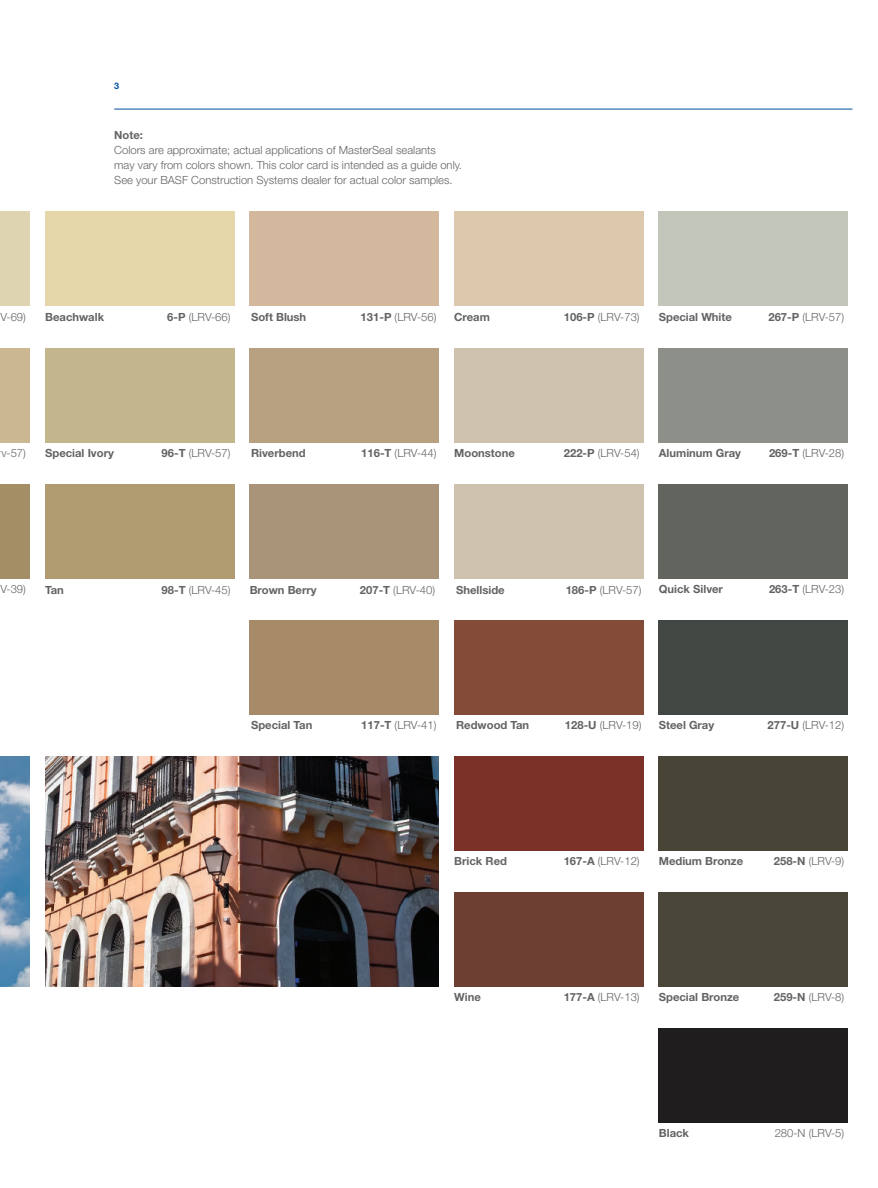
<style>
.page{position:relative;width:878px;height:1188px;background:#fff}
.page>*{position:absolute;margin:0;border:0;box-sizing:border-box;transform-origin:0 0}
.t1{font:300 11.25px/15px "Helvetica Neue LT Std";color:#636366}
.t2{font:700 11.25px "Helvetica Neue LT Std";color:#636366}
.t3{font:700 9px "Helvetica Neue LT Std";color:#01509f}
.s1{font-weight:700}
</style>
<div class="page">
<div style="left:0;top:212px;width:30px;height:94px;background:#dfd4b1"></div>
<div style="left:0;top:348px;width:30px;height:94px;background:#cbb792"></div>
<div style="left:0;top:484px;width:30px;height:94px;background:#a48e65"></div>
<div style="left:45px;top:212px;width:189px;height:94px;background:#e6d7aa"></div>
<div style="left:45px;top:348px;width:189px;height:94px;background:#c3b58c"></div>
<div style="left:45px;top:484px;width:189px;height:94px;background:#b19c71"></div>
<div style="left:250px;top:212px;width:189px;height:94px;background:#d3b89d"></div>
<div style="left:250px;top:348px;width:189px;height:94px;background:#b7a181"></div>
<div style="left:250px;top:484px;width:189px;height:94px;background:#a99379"></div>
<div style="left:250px;top:620px;width:189px;height:94px;background:#a78a68"></div>
<div style="left:454px;top:212px;width:189px;height:94px;background:#dcc8ac"></div>
<div style="left:454px;top:348px;width:189px;height:94px;background:#cec2af"></div>
<div style="left:454px;top:484px;width:189px;height:94px;background:#cec2af"></div>
<div style="left:454px;top:620px;width:189px;height:94px;background:#854b39"></div>
<div style="left:454px;top:756px;width:189px;height:94px;background:#7c3128"></div>
<div style="left:454px;top:892px;width:189px;height:95px;background:#6d3f33"></div>
<div style="left:658px;top:212px;width:189px;height:94px;background:#c1c5ba"></div>
<div style="left:658px;top:348px;width:189px;height:94px;background:#8c9088"></div>
<div style="left:658px;top:484px;width:189px;height:94px;background:#61655e"></div>
<div style="left:658px;top:620px;width:189px;height:94px;background:#424744"></div>
<div style="left:658px;top:756px;width:189px;height:94px;background:#484436"></div>
<div style="left:658px;top:892px;width:189px;height:95px;background:#494538"></div>
<div style="left:658px;top:1028px;width:189px;height:95px;background:#201d1e"></div>
<img style="left:0;top:756px;width:30px;height:231px">
<img style="left:45px;top:756px;width:394px;height:231px">
<hr style="left:114px;top:109px;width:738px;height:1px;background:#01509f">
<p class="t3" style="left:114px;top:80px;width:7px">3</p>
<p class="t2" style="left:114px;top:128px;width:30px">Note:</p>
<p class="t1" style="left:114px;top:142px;width:349px">Colors are approximate; actual applications of MasterSeal sealants<br>may vary from colors shown. This color card is intended as a guide only.<br>See your BASF Construction Systems dealer for actual color samples.</p>
<p class="t1" style="left:1px;top:309px;width:27px">V-69)</p>
<p class="t2" style="left:45px;top:310px;width:60px">Beachwalk</p>
<p class="t1" style="left:167px;top:309px;width:65px"><span class="s1">6-P</span> (LRV-66)</p>
<p class="t2" style="left:251px;top:310px;width:57px">Soft Blush</p>
<p class="t1" style="left:360px;top:309px;width:77px"><span class="s1">131-P</span> (LRV-56)</p>
<p class="t2" style="left:454px;top:310px;width:37px">Cream</p>
<p class="t1" style="left:564px;top:309px;width:77px"><span class="s1">106-P</span> (LRV-73)</p>
<p class="t2" style="left:658px;top:310px;width:75px">Special White</p>
<p class="t1" style="left:768px;top:309px;width:77px"><span class="s1">267-P</span> (LRV-57)</p>
<p class="t1" style="left:1px;top:445px;width:26px">v-57)</p>
<p class="t2" style="left:45px;top:446px;width:70px">Special Ivory</p>
<p class="t1" style="left:162px;top:445px;width:70px"><span class="s1">96-T</span> (LRV-57)</p>
<p class="t2" style="left:251px;top:446px;width:56px">Riverbend</p>
<p class="t1" style="left:361px;top:445px;width:77px"><span class="s1">116-T</span> (LRV-44)</p>
<p class="t2" style="left:454px;top:446px;width:62px">Moonstone</p>
<p class="t1" style="left:564px;top:445px;width:77px"><span class="s1">222-P</span> (LRV-54)</p>
<p class="t2" style="left:658px;top:446px;width:84px">Aluminum Gray</p>
<p class="t1" style="left:769px;top:445px;width:77px"><span class="s1">269-T</span> (LRV-28)</p>
<p class="t1" style="left:1px;top:581px;width:27px">V-39)</p>
<p class="t2" style="left:45px;top:583px;width:20px">Tan</p>
<p class="t1" style="left:162px;top:582px;width:70px"><span class="s1">98-T</span> (LRV-45)</p>
<p class="t2" style="left:250px;top:583px;width:68px">Brown Berry</p>
<p class="t1" style="left:360px;top:582px;width:77px"><span class="s1">207-T</span> (LRV-40)</p>
<p class="t2" style="left:456px;top:583px;width:50px">Shellside</p>
<p class="t1" style="left:565px;top:582px;width:77px"><span class="s1">186-P</span> (LRV-57)</p>
<p class="t2" style="left:658px;top:582px;width:66px">Quick Silver</p>
<p class="t1" style="left:769px;top:581px;width:77px"><span class="s1">263-T</span> (LRV-23)</p>
<p class="t2" style="left:251px;top:718px;width:63px">Special Tan</p>
<p class="t1" style="left:361px;top:717px;width:77px"><span class="s1">117-T</span> (LRV-41)</p>
<p class="t2" style="left:456px;top:718px;width:75px">Redwood Tan</p>
<p class="t1" style="left:565px;top:717px;width:78px"><span class="s1">128-U</span> (LRV-19)</p>
<p class="t2" style="left:658px;top:718px;width:57px">Steel Gray</p>
<p class="t1" style="left:767px;top:717px;width:78px"><span class="s1">277-U</span> (LRV-12)</p>
<p class="t2" style="left:454px;top:854px;width:54px">Brick Red</p>
<p class="t1" style="left:563px;top:853px;width:77px"><span class="s1">167-A</span> (LRV-12)</p>
<p class="t2" style="left:658px;top:854px;width:86px">Medium Bronze</p>
<p class="t1" style="left:773px;top:853px;width:72px"><span class="s1">258-N</span> (LRV-9)</p>
<p class="t2" style="left:454px;top:990px;width:28px">Wine</p>
<p class="t1" style="left:563px;top:989px;width:77px"><span class="s1">177-A</span> (LRV-13)</p>
<p class="t2" style="left:658px;top:990px;width:82px">Special Bronze</p>
<p class="t1" style="left:773px;top:989px;width:72px"><span class="s1">259-N</span> (LRV-8)</p>
<p class="t2" style="left:658px;top:1126px;width:32px">Black</p>
<p class="t1" style="left:774px;top:1125px;width:71px">280-N (LRV-5)</p>
</div>
